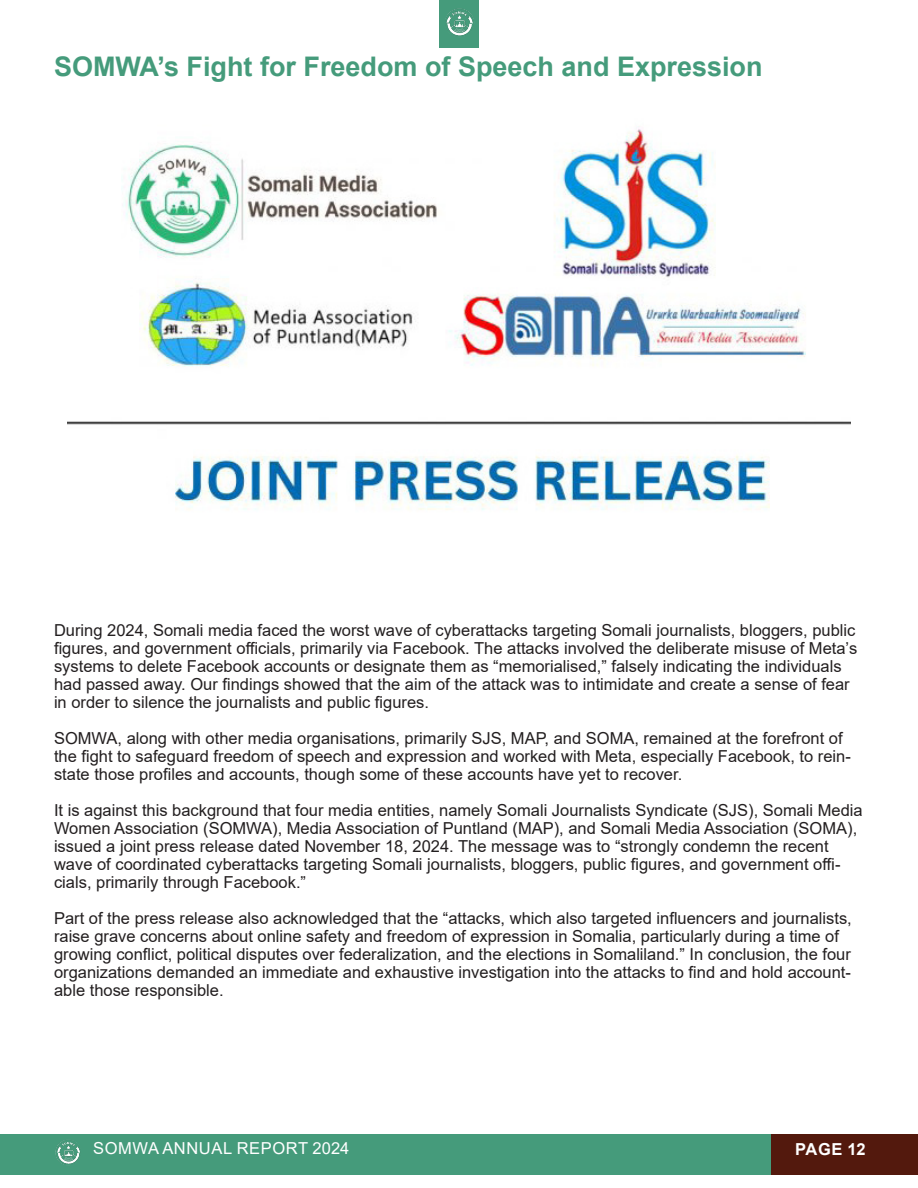
<style>
.page{position:relative;width:918px;height:1188px;background:#fff}
.page>*{position:absolute;margin:0;border:0;box-sizing:border-box;transform-origin:0 0}
.Heading{font:700 27px "Arial";color:#459b7b}
.t1{font:16.5px/18px "Arial";color:#231f20}
.t2{font:16.5px "Arial";letter-spacing:.035em;color:#fff}
.t3{font:700 16.5px "Arial";letter-spacing:.02em;color:#fff}
</style>
<div class="page">
<div style="left:0;top:1134px;width:771px;height:41px;background:#459b7b"></div>
<div style="left:771px;top:1134px;width:147px;height:41px;background:#53190d"></div>
<div style="left:439px;top:0;width:40px;height:47px;background:#459b7b"></div>
<img style="left:445px;top:8px;width:29px;height:29px;border-radius:15px">
<img style="left:55px;top:1139px;width:26px;height:26px;border-radius:13px">
<img style="left:68px;top:126px;width:782px;height:384px">
<p class="Heading" style="left:54px;top:48px;width:710px">SOMWA’s Fight for Freedom of Speech and Expression</p>
<p class="t1" style="left:54px;top:621px;width:805px">During 2024, Somali media faced the worst wave of cyberattacks targeting Somali journalists, bloggers, public figures, and government officials, primarily via Facebook. The attacks involved the deliberate misuse of Meta’s systems to delete Facebook accounts or designate them as “memorialised,” falsely indicating the individuals had passed away. Our findings showed that the aim of the attack was to intimidate and create a sense of fear in order to silence the journalists and public figures.</p>
<p class="t1" style="left:54px;top:729px;width:799px">SOMWA, along with other media organisations, primarily SJS, MAP, and SOMA, remained at the forefront of the fight to safeguard freedom of speech and expression and worked with Meta, especially Facebook, to rein&shy;state those profiles and accounts, though some of these accounts have yet to recover.</p>
<p class="t1" style="left:54px;top:801px;width:810px">It is against this background that four media entities, namely Somali Journalists Syndicate (SJS), Somali Media Women Association (SOMWA), Media Association of Puntland (MAP), and Somali Media Association (SOMA), issued a joint press release dated November 18, 2024. The message was to “strongly condemn the recent wave of coordinated cyberattacks targeting Somali journalists, bloggers, public figures, and government offi&shy;cials, primarily through Facebook.”</p>
<p class="t1" style="left:54px;top:909px;width:799px">Part of the press release also acknowledged that the “attacks, which also targeted influencers and journalists, raise grave concerns about online safety and freedom of expression in Somalia, particularly during a time of growing conflict, political disputes over federalization, and the elections in Somaliland.” In conclusion, the four organizations demanded an immediate and exhaustive investigation into the attacks to find and hold account&shy;able those responsible.</p>
<p class="t2" style="left:93px;top:1137px;width:258px">SOMWA ANNUAL REPORT 2024</p>
<p class="t3" style="left:795px;top:1138px;width:72px">PAGE 12</p>
</div>
